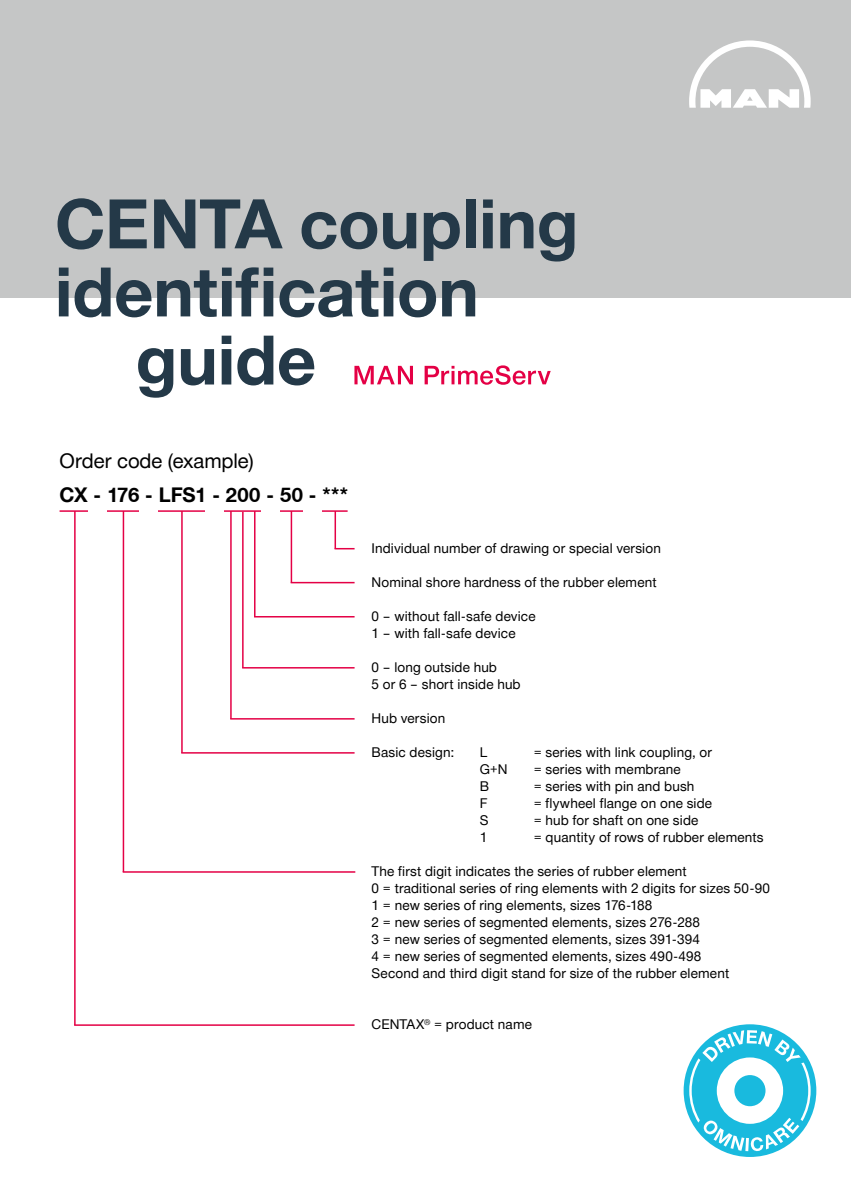
<style>
.page{position:relative;width:851px;height:1191px;background:#fff}
.page>*{position:absolute;margin:0;border:0;box-sizing:border-box;transform-origin:0 0}
.t1{font:700 68.4px "Man Global";letter-spacing:-.005em;color:#243948}
.t2{font:700 20.25px "Man Global";letter-spacing:-.01em;color:#000}
.t3{font:20.25px "Man Global";color:#000}
.t4{font:13.5px/17px "Man Global";letter-spacing:.01em;color:#000}
</style>
<div class="page">
<div style="left:0;top:0;width:850px;height:298px;background:#c5c6c6"></div>
<svg style="left:689px;top:40px;width:121px;height:68px"></svg>
<svg style="left:354px;top:366px;width:59px;height:18px"></svg>
<svg style="left:424px;top:365px;width:126px;height:20px"></svg>
<hr style="left:60px;top:510px;width:287px;height:2px;background:#e40045">
<div style="left:89px;top:504px;width:18px;height:22px;background:#fff"></div>
<div style="left:140px;top:504px;width:18px;height:22px;background:#fff"></div>
<div style="left:206px;top:504px;width:18px;height:22px;background:#fff"></div>
<div style="left:261px;top:504px;width:18px;height:22px;background:#fff"></div>
<div style="left:303px;top:504px;width:19px;height:22px;background:#fff"></div>
<hr style="left:334px;top:511px;width:2px;height:38px;background:#e40045">
<svg style="left:334px;top:548px;width:20px;height:1px"></svg>
<hr style="left:290px;top:511px;width:2px;height:71px;background:#e40045">
<hr style="left:290px;top:582px;width:64px;height:1px;background:#e40045">
<hr style="left:254px;top:511px;width:1px;height:106px;background:#e40045">
<hr style="left:254px;top:616px;width:100px;height:1px;background:#e40045">
<hr style="left:242px;top:512px;width:1px;height:156px;background:#e40045">
<hr style="left:242px;top:667px;width:112px;height:1px;background:#e40045">
<hr style="left:230px;top:511px;width:2px;height:208px;background:#e40045">
<hr style="left:230px;top:718px;width:124px;height:1px;background:#e40045">
<hr style="left:181px;top:511px;width:2px;height:242px;background:#e40045">
<hr style="left:181px;top:752px;width:173px;height:1px;background:#e40045">
<hr style="left:123px;top:511px;width:1px;height:361px;background:#e40045">
<hr style="left:123px;top:871px;width:232px;height:1px;background:#e40045">
<hr style="left:74px;top:511px;width:2px;height:514px;background:#e40045">
<hr style="left:74px;top:1024px;width:280px;height:1px;background:#e40045">
<div style="left:683px;top:1024px;width:133px;height:132px;background:#19bade;border-radius:50%"></div>
<svg style="left:689px;top:1030px;width:121px;height:121px"></svg>
<h1 class="t1" style="left:55px;top:185px;width:525px">CENTA coupling</h1>
<h1 class="t1" style="left:55px;top:253px;width:425px">identification</h1>
<h1 class="t1" style="left:136px;top:321px;width:182px">guide</h1>
<h2 class="t3" style="left:60px;top:449px;width:195px">Order code (example)</h2>
<h2 class="t2" style="left:60px;top:483px;width:290px">CX - 176 - LFS1 - 200 - 50 - ***</h2>
<p class="t4" style="left:371px;top:540px;width:291px">Individual number of drawing or special version</p>
<p class="t4" style="left:371px;top:574px;width:286px">Nominal shore hardness of the rubber element</p>
<p class="t4" style="left:371px;top:608px;width:165px">0 – without fall-safe device<br>1 – with fall-safe device</p>
<p class="t4" style="left:371px;top:659px;width:150px">0 – long outside hub<br>5 or 6 – short inside hub</p>
<p class="t4" style="left:371px;top:710px;width:75px">Hub version</p>
<p class="t4" style="left:371px;top:744px;width:84px">Basic design:</p>
<p class="t4" style="left:479px;top:744px;width:9px">L</p>
<p class="t4" style="left:533px;top:744px;width:180px">= series with link coupling, or</p>
<p class="t4" style="left:479px;top:761px;width:29px">G+N</p>
<p class="t4" style="left:533px;top:761px;width:149px">= series with membrane</p>
<p class="t4" style="left:479px;top:778px;width:11px">B</p>
<p class="t4" style="left:533px;top:778px;width:162px">= series with pin and bush</p>
<p class="t4" style="left:479px;top:795px;width:9px">F</p>
<p class="t4" style="left:533px;top:795px;width:180px">= flywheel flange on one side</p>
<p class="t4" style="left:479px;top:812px;width:10px">S</p>
<p class="t4" style="left:533px;top:812px;width:166px">= hub for shaft on one side</p>
<p class="t4" style="left:479px;top:829px;width:9px">1</p>
<p class="t4" style="left:533px;top:829px;width:231px">= quantity of rows of rubber elements</p>
<p class="t4" style="left:371px;top:863px;width:400px">The first digit indicates the series of rubber element<br>0 = traditional series of ring elements with 2 digits for sizes 50-90<br>1 = new series of ring elements, sizes 176-188<br>2 = new series of segmented elements, sizes 276-288<br>3 = new series of segmented elements, sizes 391-394<br>4 = new series of segmented elements, sizes 490-498<br>Second and third digit stand for size of the rubber element</p>
<p class="t4" style="left:371px;top:1016px;width:162px">CENTAX<sup>®</sup> = product name</p>
</div>
